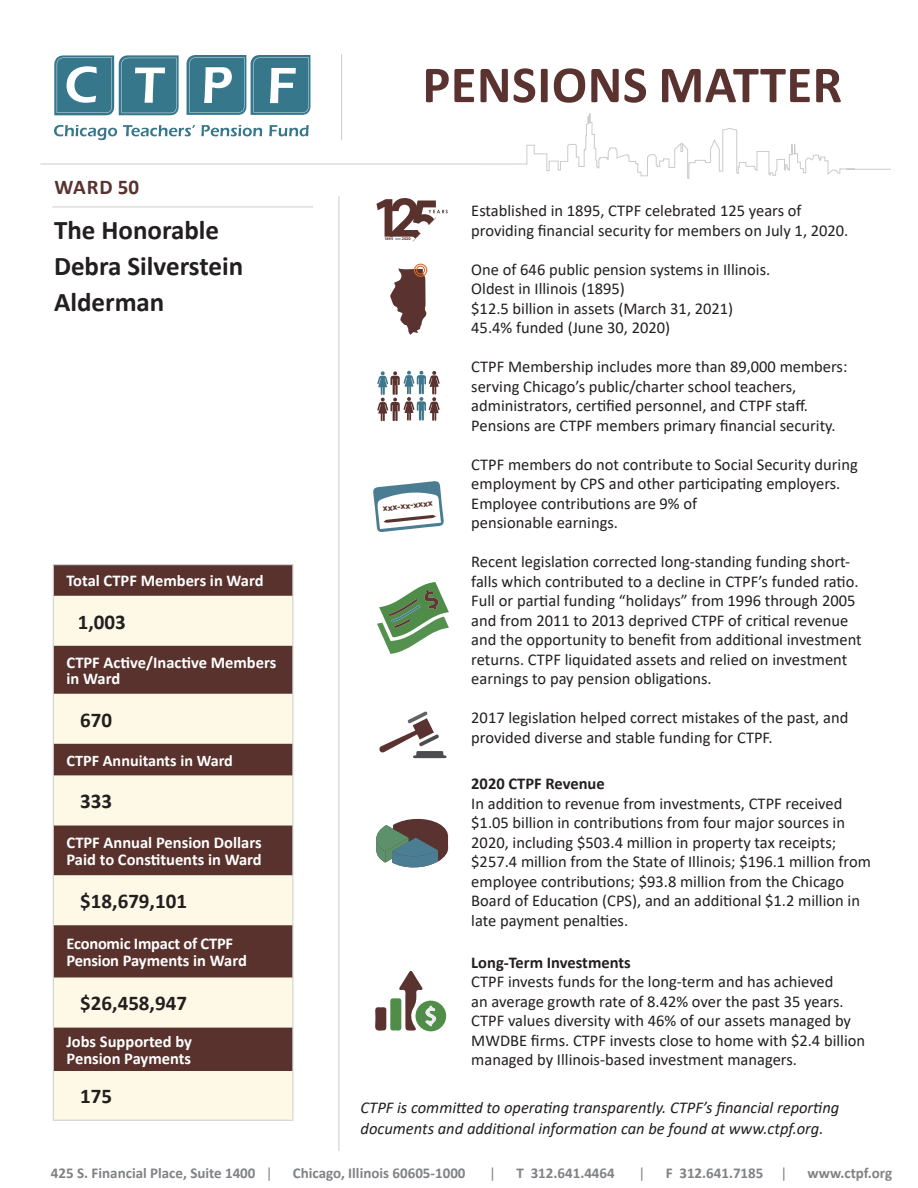
<style>
.page{position:relative;width:918px;height:1188px;background:#fff}
.page>*{position:absolute;margin:0;border:0;box-sizing:border-box;transform-origin:0 0}
.t1{font:700 57.75px "Myriad Pro";color:#5a322d;scale:.93 1}
.t2{font:700 52.5px "Calibri";letter-spacing:.01em;color:#5a322f}
.t3{font:700 27px/36px "Calibri";color:#231f20}
.t4{font:700 21px "Calibri";color:#231f20}
.t5{font:700 21px "Calibri";letter-spacing:.02em;color:#5a322f}
.t6{font:16.5px/19.5px "Calibri";color:#231f20}
.t7{font:700 16.5px/16.5px "Calibri";color:#fff}
.t8{font:italic 16.5px/21.6px "Calibri";color:#231f20}
.t9{font:700 16.5px "Calibri";color:#231f20}
.t10{font:700 16.2px "Calibri";color:#fff}
.t11{font:700 15px "Calibri";color:#808285}
.t12{font:15px "Calibri";color:#808285}
.t13{font:700 7.95px "Tahoma";color:#5a322d}
.t14{font:700 4.05px "Myriad Pro";color:#5a322d}
.s1{font-weight:400}
</style>
<div class="page">
<hr style="left:339px;top:196px;width:1px;height:955px;background:#a8a9ad">
<hr style="left:52px;top:207px;width:261px;height:1px;background:#a8a9ad">
<hr style="left:40px;top:164px;width:435px;height:1px;background:#a8a9ad">
<svg style="left:474px;top:113px;width:417px;height:66px"></svg>
<hr style="left:341px;top:54px;width:1px;height:86px;background:#a8a9ad">
<svg style="left:54px;top:55px;width:125px;height:60px;background:#5c91a2"></svg>
<svg style="left:187px;top:55px;width:124px;height:60px;background:#5d91a2"></svg>
<svg style="left:54px;top:125px;width:63px;height:15px"></svg>
<svg style="left:123px;top:125px;width:72px;height:11px"></svg>
<svg style="left:201px;top:125px;width:61px;height:11px"></svg>
<svg style="left:269px;top:125px;width:40px;height:11px"></svg>
<svg style="left:377px;top:371px;width:63px;height:50px"></svg>
<svg style="left:373px;top:481px;width:71px;height:51px"></svg>
<svg style="left:377px;top:582px;width:72px;height:72px"></svg>
<svg style="left:379px;top:711px;width:68px;height:47px"></svg>
<svg style="left:375px;top:970px;width:71px;height:61px"></svg>
<svg style="left:390px;top:269px;width:37px;height:66px"></svg>
<div style="left:414px;top:264px;width:13px;height:13px;border:1px solid #d96a27;border-radius:50%"></div>
<div style="left:416px;top:266px;width:9px;height:9px;border:1px solid #d96a27;border-radius:50%"></div>
<svg style="left:390px;top:198px;width:58px;height:44px"></svg>
<svg style="left:376px;top:818px;width:73px;height:50px"></svg>
<div style="left:54px;top:565px;width:238px;height:31px;background:#5a322d"></div>
<svg style="left:54px;top:596px;width:238px;height:524px;background:#b7a396"></svg>
<hr style="left:53px;top:564px;width:240px;height:1px;background:#d1d2d4">
<hr style="left:53px;top:565px;width:1px;height:31px;background:#d1d2d4">
<hr style="left:292px;top:565px;width:1px;height:31px;background:#d1d2d4">
<hr style="left:53px;top:596px;width:1px;height:50px;background:#d1d2d4">
<hr style="left:292px;top:596px;width:1px;height:50px;background:#d1d2d4">
<hr style="left:53px;top:646px;width:1px;height:48px;background:#d1d2d4">
<hr style="left:292px;top:646px;width:1px;height:48px;background:#d1d2d4">
<hr style="left:53px;top:694px;width:1px;height:50px;background:#d1d2d4">
<hr style="left:292px;top:694px;width:1px;height:50px;background:#d1d2d4">
<hr style="left:53px;top:744px;width:1px;height:32px;background:#d1d2d4">
<hr style="left:292px;top:744px;width:1px;height:32px;background:#d1d2d4">
<hr style="left:53px;top:776px;width:1px;height:49px;background:#d1d2d4">
<hr style="left:292px;top:776px;width:1px;height:49px;background:#d1d2d4">
<hr style="left:53px;top:825px;width:1px;height:50px;background:#d1d2d4">
<hr style="left:292px;top:825px;width:1px;height:50px;background:#d1d2d4">
<hr style="left:53px;top:875px;width:1px;height:50px;background:#d1d2d4">
<hr style="left:292px;top:875px;width:1px;height:50px;background:#d1d2d4">
<hr style="left:53px;top:925px;width:1px;height:53px;background:#d1d2d4">
<hr style="left:292px;top:925px;width:1px;height:53px;background:#d1d2d4">
<hr style="left:53px;top:978px;width:1px;height:49px;background:#d1d2d4">
<hr style="left:292px;top:978px;width:1px;height:49px;background:#d1d2d4">
<hr style="left:53px;top:1027px;width:1px;height:44px;background:#d1d2d4">
<hr style="left:292px;top:1027px;width:1px;height:44px;background:#d1d2d4">
<hr style="left:53px;top:1071px;width:1px;height:49px;background:#d1d2d4">
<hr style="left:292px;top:1071px;width:1px;height:49px;background:#d1d2d4">
<hr style="left:53px;top:1120px;width:240px;height:1px;background:#d1d2d4">
<p class="t5" style="left:54px;top:172px;width:86px">WARD 50</p>
<h3 class="t3" style="left:54px;top:212px;width:191px">The Honorable<br>Debra Silverstein<br>Alderman</h3>
<p class="t7" style="left:67px;top:573px;width:199px">Total CTPF Members in Ward</p>
<p class="t4" style="left:78px;top:607px;width:50px">1,003</p>
<p class="t7" style="left:67px;top:654px;width:211px">CTPF Active/Inactive Members in Ward</p>
<p class="t4" style="left:80px;top:705px;width:33px">670</p>
<p class="t10" style="left:67px;top:749px;width:168px">CTPF Annuitants in Ward</p>
<p class="t4" style="left:80px;top:787px;width:33px">333</p>
<p class="t7" style="left:67px;top:834px;width:197px">CTPF Annual Pension Dollars<br>Paid to Constituents in Ward</p>
<p class="t4" style="left:80px;top:886px;width:108px">$18,679,101</p>
<p class="t7" style="left:67px;top:935px;width:182px">Economic Impact of CTPF<br>Pension Payments in Ward</p>
<p class="t4" style="left:80px;top:989px;width:108px">$26,458,947</p>
<p class="t7" style="left:67px;top:1033px;width:127px">Jobs Supported by<br>Pension Payments</p>
<p class="t4" style="left:80px;top:1082px;width:33px">175</p>
<h2 class="t2" style="left:422px;top:48px;width:421px">PENSIONS MATTER</h2>
<h1 class="t1" style="left:372px;top:180px;width:33px">1</h1>
<p class="t14" style="left:384px;top:236px;width:10px">1895</p>
<p class="t14" style="left:402px;top:236px;width:10px">2020</p>
<p class="t13" style="left:382px;top:503px;width:51px;rotate:-6deg">xxx-xx-xxxx</p>
<p class="t6" style="left:471px;top:200px;width:379px">Established in 1895, CTPF celebrated 125 years of providing financial security for members on July 1, 2020.</p>
<p class="t6" style="left:471px;top:259px;width:301px">One of 646 public pension systems in Illinois.<br>Oldest in Illinois (1895)<br>$12.5 billion in assets (March 31, 2021)<br>45.4% funded (June 30, 2020)</p>
<p class="t6" style="left:471px;top:356px;width:378px">CTPF Membership includes more than 89,000 members: serving Chicago’s public/charter school teachers, administrators, certified personnel, and CTPF staff.<br>Pensions are CTPF members primary financial security.</p>
<p class="t6" style="left:471px;top:454px;width:388px">CTPF members do not contribute to Social Security during employment by CPS and other participating employers.<br>Employee contributions are 9% of<br>pensionable earnings.</p>
<p class="t6" style="left:471px;top:551px;width:392px">Recent legislation corrected long-standing funding short&shy;falls which contributed to a decline in CTPF’s funded ratio.<br>Full or partial funding “holidays” from 1996 through 2005 and from 2011 to 2013 deprived CTPF of critical revenue and the opportunity to benefit from additional investment returns. CTPF liquidated assets and relied on investment earnings to pay pension obligations.</p>
<p class="t6" style="left:471px;top:707px;width:379px">2017 legislation helped correct mistakes of the past, and provided diverse and stable funding for CTPF.</p>
<p class="t9" style="left:471px;top:772px;width:135px">2020 CTPF Revenue</p>
<p class="t6" style="left:471px;top:793px;width:401px">In addition to revenue from investments, CTPF received $1.05 billion in contributions from four major sources in 2020, including $503.4 million in property tax receipts; $257.4 million from the State of Illinois; $196.1 million from employee contributions; $93.8 million from the Chicago Board of Education (CPS), and an additional $1.2 million in late payment penalties.</p>
<p class="t9" style="left:471px;top:950px;width:161px">Long-Term Investments</p>
<p class="t6" style="left:471px;top:971px;width:395px">CTPF invests funds for the long-term and has achieved<br>an average growth rate of 8.42% over the past 35 years.<br>CTPF values diversity with 46% of our assets managed by MWDBE firms. CTPF invests close to home with $2.4 billion managed by Illinois-based investment managers.</p>
<p class="t8" style="left:361px;top:1096px;width:480px">CTPF is committed to operating transparently. CTPF’s financial reporting documents and additional information can be found at www.ctpf.org.</p>
<p class="t11" style="left:51px;top:1162px;width:223px">425 S. Financial Place, Suite 1400 <span class="s1">|</span></p>
<p class="t11" style="left:293px;top:1162px;width:174px">Chicago, Illinois 60605-1000</p>
<p class="t12" style="left:489px;top:1162px;width:8px">|</p>
<p class="t11" style="left:517px;top:1162px;width:100px">T 312.641.4464</p>
<p class="t12" style="left:638px;top:1162px;width:8px">|</p>
<p class="t11" style="left:666px;top:1162px;width:123px">F 312.641.7185 <span class="s1">|</span></p>
<p class="t11" style="left:808px;top:1162px;width:86px">www.ctpf.org</p>
</div>
